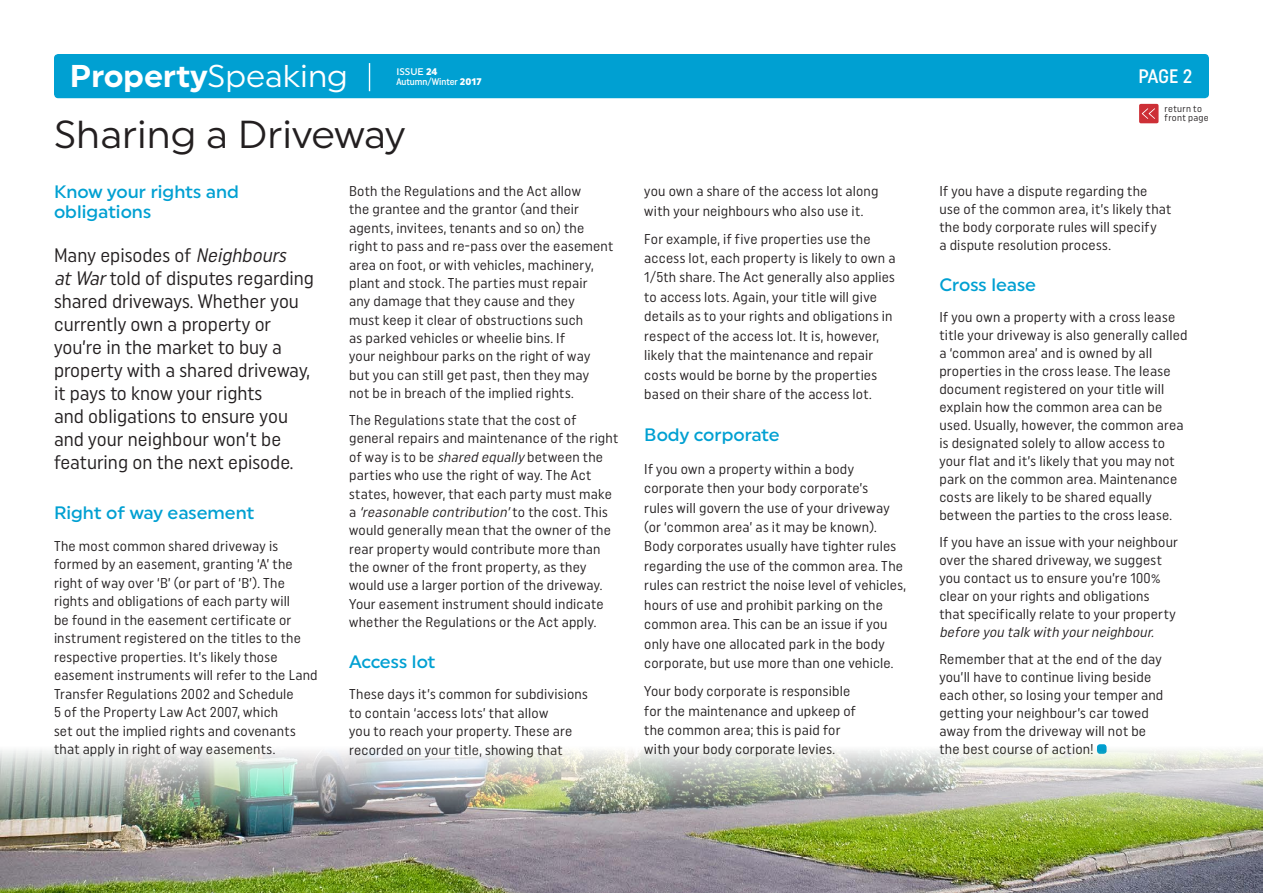
<style>
.page{position:relative;width:1263px;height:893px;background:#fff}
.page>*{position:absolute;margin:0;border:0;box-sizing:border-box;transform-origin:0 0}
.t1{font:39px "Uniform";color:#231f20}
.t2{font:700 31.5px "Uniform";color:#fff}
.t3{font:19.5px/23.1px "Uniform Condensed";color:#231f20}
.t4{font:500 19.5px "Uniform Condensed";color:#fff}
.t5{font:500 18px/20.1px "Uniform";color:#00a0d2}
.t6{font:500 18px "Uniform";letter-spacing:-.02em;color:#00a0d2}
.t7{font:14.25px/18px "Uniform Condensed";letter-spacing:.015em;color:#231f20}
.t8{font:italic 14.25px "Uniform Condensed";color:#231f20}
.t9{font:500 9.6px "Uniform Condensed";color:#fff}
.t10{font:9.6px/9px "Uniform Condensed";letter-spacing:.03em;color:#231f20}
.t11{font:500 9.6px "Uniform";color:#fff}
.s1{font-weight:400}
.s2{font-weight:900}
.s3{font-family:"Uniform";font-weight:900}
.s4{font-style:italic}
</style>
<div class="page">
<div style="left:54px;top:54px;width:1155px;height:44px;background:#00a0d2;border-radius:4px"></div>
<svg style="left:369px;top:63px;width:1px;height:28px"></svg>
<div style="left:1139px;top:104px;width:19px;height:19px;background:#cd2f36;border-radius:2px"></div>
<svg style="left:1142px;top:108px;width:13px;height:11px"></svg>
<div style="left:1097px;top:744px;width:9px;height:10px;background:#00a0d2;border-radius:3px"></div>
<img style="left:0;top:746px;width:1263px;height:147px">
<h2 class="t2" style="left:70px;top:57px;width:280px">Property<span class="s1">Speaking</span></h2>
<h3 class="t4" style="left:1138px;top:64px;width:55px">PAGE 2</h3>
<p class="t11" style="left:396px;top:65px;width:43px">ISSUE <span class="s2">24</span></p>
<p class="t9" style="left:396px;top:76px;width:87px">Autumn/Winter <span class="s3">2017</span></p>
<h1 class="t1" style="left:54px;top:111px;width:353px">Sharing a Driveway</h1>
<p class="t5" style="left:54px;top:181px;width:186px">Know your rights and obligations</p>
<p class="t3" style="left:54px;top:243px;width:262px">Many episodes of <span class="s4">Neighbours atWar</span>told of disputes regarding shared driveways. Whether you currently own a property or you’re in the market to buy a property with a shared driveway, it pays to know your rights<br>and obligations to ensure you and your neighbour won’t be featuring on the next episode.</p>
<p class="t5" style="left:54px;top:503px;width:202px">Right of way easement</p>
<p class="t7" style="left:54px;top:536px;width:265px;line-height:18.6px">The most common shared driveway is formed by an easement, granting ‘A’ the right of way over ‘B’ (or part of ‘B’). The rights and obligations of each party will<br>be found in the easement certificate or instrument registered on the titles to the respective properties. It’s likely those easement instruments will refer to the Land Transfer Regulations 2002 and Schedule<br>5 of the Property Law Act 2007, which<br>set out the implied rights and covenants that apply in right of way easements.</p>
<p class="t7" style="left:349px;top:182px;width:266px">Both the Regulations and the Act allow<br>the grantee and the grantor (and their agents, invitees, tenants and so on) the right to pass and re-pass over the easement area on foot, or with vehicles, machinery, plant and stock. The parties must repair<br>any damage that they cause and they<br>must keep it clear of obstructions such<br>as parked vehicles or wheelie bins. If<br>your neighbour parks on the right of way but you can still get past, then they may<br>not be in breach of the implied rights.</p>
<p class="t7" style="left:349px;top:410px;width:271px;line-height:18.5px">The Regulations state that the cost of general repairs and maintenance of the right of way is to be <span class="s4">shared equally</span> between the parties who use the right of way. The Act states, however, that each party must make a <span class="s4">‘reasonable contribution’</span>t o t h e c o s t . T h i s would generally mean that the owner of the rear property would contribute more than the owner of the front property, as they would use a larger portion of the driveway.<br>Your easement instrument should indicate whether the Regulations or the Act apply.</p>
<p class="t6" style="left:349px;top:651px;width:88px">Access lot</p>
<p class="t7" style="left:349px;top:685px;width:240px">These days it’s common for subdivisions to contain ‘access lots’ that allow<br>you to reach your property. These are recorded on your title, showing that</p>
<p class="t7" style="left:644px;top:181px;width:236px;line-height:19.5px">you own a share of the access lot along with your neighbours who also use it.</p>
<p class="t7" style="left:644px;top:229px;width:253px;line-height:19.5px">For example, if five properties use the access lot, each property is likely to own a 1/5th share. The Act generally also applies to access lots. Again, your title will give details as to your rights and obligations in respect of the access lot. It is, however, likely that the maintenance and repair costs would be borne by the properties based on their share of the access lot.</p>
<p class="t5" style="left:644px;top:425px;width:137px">Body corporate</p>
<p class="t7" style="left:644px;top:459px;width:263px;line-height:19.5px">If you own a property within a body corporate then your body corporate’s<br>rules will govern the use of your driveway (or ‘common area’ as it may be known).<br>Body corporates usually have tighter rules regarding the use of the common area. The rules can restrict the noise level of vehicles, hours of use and prohibit parking on the common area. This can be an issue if you only have one allocated park in the body corporate, but use more than one vehicle.</p>
<p class="t7" style="left:644px;top:681px;width:213px;line-height:19.5px">Your body corporate is responsible for the maintenance and upkeep of the common area; this is paid for with your body corporate levies.</p>
<p class="t10" style="left:1164px;top:104px;width:46px">return to front page</p>
<p class="t7" style="left:939px;top:182px;width:234px">If you have a dispute regarding the use of the common area, it’s likely that the body corporate rules will specify<br>a dispute resolution process.</p>
<p class="t5" style="left:939px;top:274px;width:98px">Cross lease</p>
<p class="t7" style="left:939px;top:308px;width:250px">If you own a property with a cross lease title your driveway is also generally called a ‘common area’ and is owned by all properties in the cross lease. The lease document registered on your title will explain how the common area can be used. Usually, however, the common area is designated solely to allow access to your flat and it’s likely that you may not park on the common area. Maintenance costs are likely to be shared equally between the parties to the cross lease.</p>
<p class="t7" style="left:939px;top:533px;width:240px">If you have an issue with your neighbour over the shared driveway, we suggest you contact us to ensure you’re 100% clear on your rights and obligations that specifically relate to your property</p>
<p class="t8" style="left:939px;top:623px;width:219px">before you talk with yourneighbour.</p>
<p class="t7" style="left:939px;top:649px;width:225px">Remember that at the end of the day you’ll have to continue living beside each other, so losing your temper and getting your neighbour’s car towed away from the driveway will not be the best course of action!</p>
</div>
